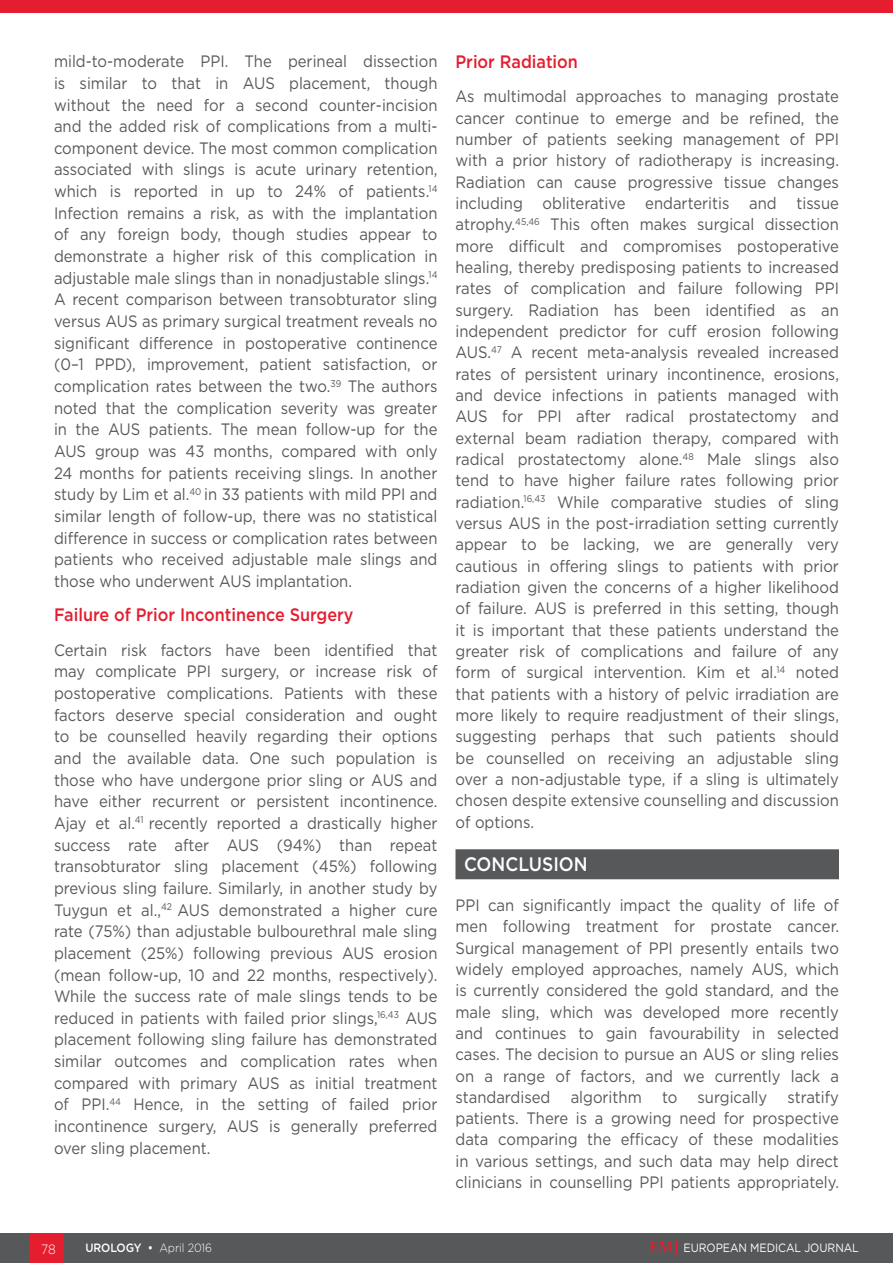
<style>
.page{position:relative;width:893px;height:1263px;background:#fff}
.page>*{position:absolute;margin:0;border:0;box-sizing:border-box;transform-origin:0 0}
._8__Heading_1{font:500 19.5px "Gotham";color:#fff;scale:.9 1}
._9__Heading_2{font:500 18px "Gotham";color:#e41d2f;scale:.9 1}
._11__Main_text{font:16.5px/21.6px "Gotham";color:#57585a;text-align:justify;scale:.9 1}
.t1{font:300 13.5px "Gotham";color:#fff;scale:.9 1}
.t2{font:12px "Gotham";letter-spacing:-.005em;color:#fff;scale:.9 1}
.t3{font:300 12px "Gotham";letter-spacing:-.005em;color:#fff;scale:.9 1}
.s1{font-weight:500}
.s2{font-family:"Palatino Linotype";font-weight:700;font-size:15px;color:#e41d2f}
</style>
<div class="page">
<div style="left:0;top:1233px;width:893px;height:30px;background:#57585a"></div>
<div style="left:30px;top:1233px;width:34px;height:30px;background:#e41d2f"></div>
<div style="left:455px;top:849px;width:384px;height:30px;background:#57585a"></div>
<div style="left:0;top:0;width:893px;height:12px;background:#e41d2f"></div>
<p class="_11__Main_text" style="left:54px;top:50px;width:428px">mild-to-moderate PPI. The perineal dissection is similar to that in AUS placement, though without the need for a second counter-incision and the added risk of complications from a multi&shy;component device. The most common complication associated with slings is acute urinary retention, which is reported in up to 24% of patients.<sup>14<br></sup>Infection remains a risk, as with the implantation of any foreign body, though studies appear to demonstrate a higher risk of this complication in adjustable male slings than in nonadjustable slings.<sup>14<br></sup>A recent comparison between transobturator sling versus AUS as primary surgical treatment reveals no significant difference in postoperative continence (0–1 PPD), improvement, patient satisfaction, or complication rates between the two.<sup>39</sup> The authors noted that the complication severity was greater in the AUS patients. The mean follow-up for the AUS group was 43 months, compared with only 24 months for patients receiving slings. In another study by Lim et al.<sup>40</sup> in 33 patients with mild PPI and similar length of follow-up, there was no statistical difference in success or complication rates between patients who received adjustable male slings and those who underwent AUS implantation.</p>
<p class="_9__Heading_2" style="left:54px;top:603px;width:334px">Failure of Prior Incontinence Surgery</p>
<p class="_11__Main_text" style="left:54px;top:639px;width:428px">Certain risk factors have been identified that may complicate PPI surgery, or increase risk of postoperative complications. Patients with these factors deserve special consideration and ought to be counselled heavily regarding their options and the available data. One such population is those who have undergone prior sling or AUS and have either recurrent or persistent incontinence.<br>Ajay et al.<sup>41</sup> recently reported a drastically higher success rate after AUS (94%) than repeat transobturator sling placement (45%) following previous sling failure. Similarly, in another study by Tuygun et al.,<sup>42</sup> AUS demonstrated a higher cure rate (75%) than adjustable bulbourethral male sling placement (25%) following previous AUS erosion (mean follow-up, 10 and 22 months, respectively).<br>While the success rate of male slings tends to be reduced in patients with failed prior slings,<sup>16,43</sup> AUS placement following sling failure has demonstrated similar outcomes and complication rates when compared with primary AUS as initial treatment of PPI.<sup>44</sup> Hence, in the setting of failed prior incontinence surgery, AUS is generally preferred over sling placement.</p>
<p class="_9__Heading_2" style="left:455px;top:50px;width:138px">Prior Radiation</p>
<p class="_11__Main_text" style="left:455px;top:86px;width:428px">As multimodal approaches to managing prostate cancer continue to emerge and be refined, the number of patients seeking management of PPI with a prior history of radiotherapy is increasing.<br>Radiation can cause progressive tissue changes including obliterative endarteritis and tissue atrophy.<sup>45,46</sup> This often makes surgical dissection more difficult and compromises postoperative healing, thereby predisposing patients to increased rates of complication and failure following PPI surgery. Radiation has been identified as an independent predictor for cuff erosion following AUS.<sup>47</sup> A recent meta-analysis revealed increased rates of persistent urinary incontinence, erosions, and device infections in patients managed with AUS for PPI after radical prostatectomy and external beam radiation therapy, compared with radical prostatectomy alone.<sup>48</sup> Male slings also tend to have higher failure rates following prior radiation.<sup>16,43</sup> While comparative studies of sling versus AUS in the post-irradiation setting currently appear to be lacking, we are generally very cautious in offering slings to patients with prior radiation given the concerns of a higher likelihood of failure. AUS is preferred in this setting, though it is important that these patients understand the greater risk of complications and failure of any form of surgical intervention. Kim et al.<sup>14</sup> noted that patients with a history of pelvic irradiation are more likely to require readjustment of their slings, suggesting perhaps that such patients should be counselled on receiving an adjustable sling over a non-adjustable type, if a sling is ultimately chosen despite extensive counselling and discussion of options.</p>
<p class="_8__Heading_1" style="left:464px;top:851px;width:139px">CONCLUSION</p>
<p class="_11__Main_text" style="left:455px;top:894px;width:428px">PPI can significantly impact the quality of life of men following treatment for prostate cancer.<br>Surgical management of PPI presently entails two widely employed approaches, namely AUS, which is currently considered the gold standard, and the male sling, which was developed more recently and continues to gain favourability in selected cases. The decision to pursue an AUS or sling relies on a range of factors, and we currently lack a standardised algorithm to surgically stratify patients. There is a growing need for prospective data comparing the efficacy of these modalities in various settings, and such data may help direct clinicians in counselling PPI patients appropriately.</p>
<p class="t1" style="left:41px;top:1240px;width:18px">78</p>
<p class="t3" style="left:85px;top:1240px;width:142px"><span class="s1">UROLOGY •</span> April 2016</p>
<p class="t2" style="left:650px;top:1240px;width:234px"><span class="s2">EMJ</span> EUROPEAN MEDICAL JOURNAL</p>
</div>
